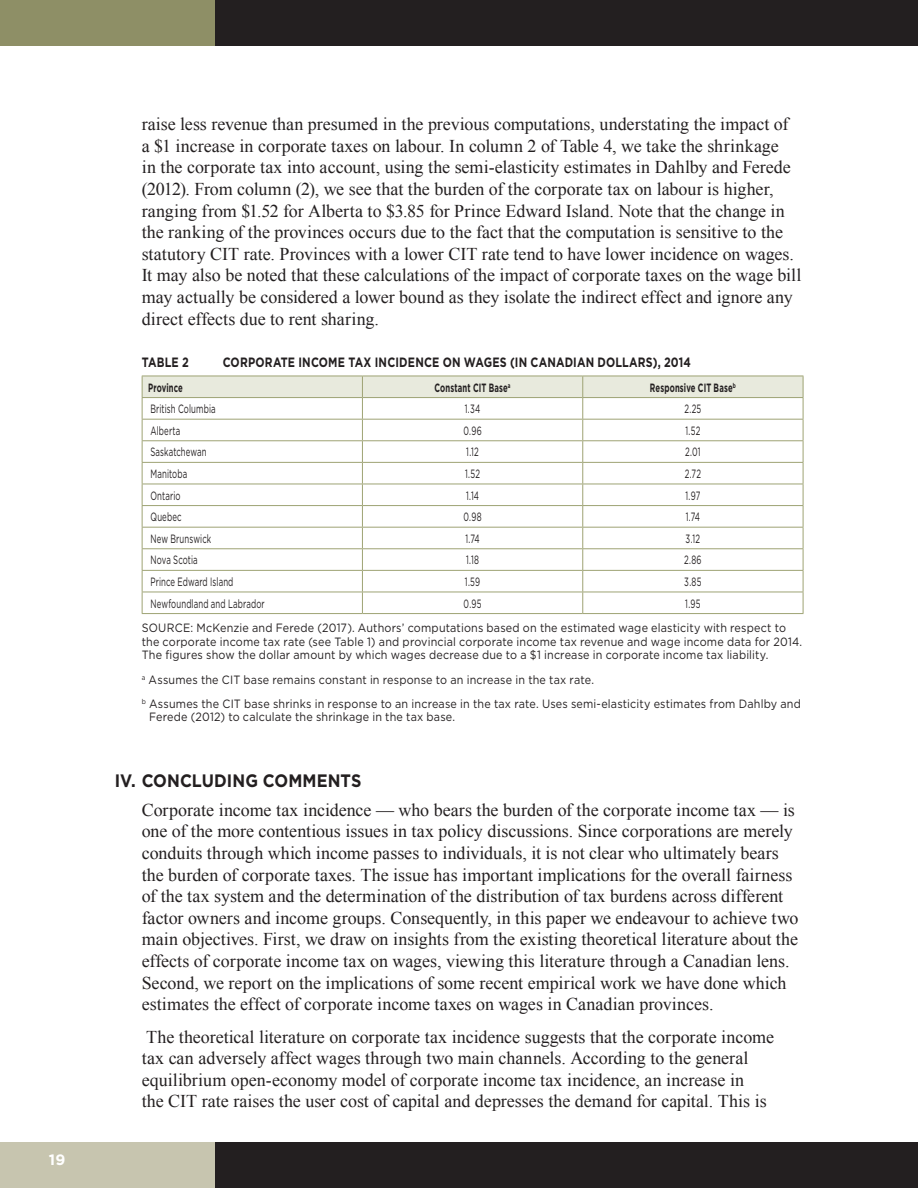
<style>
.page{position:relative;width:918px;height:1188px;background:#fff}
.page>*{position:absolute;margin:0;border:0;box-sizing:border-box;transform-origin:0 0}
.Body{font:18px/21.6px "Times New Roman";color:#231f20}
.Heading_1{font:700 18px "Gotham";letter-spacing:.005em;color:#231f20;scale:.9 1}
.t1{font:700 15px "Gotham";color:#fff}
.Table_Heading{font:700 13.5px "Gotham";letter-spacing:.015em;color:#231f20;scale:.8 1}
.Table_Source{font:12px/13.5px "Gotham";letter-spacing:.015em;color:#231f20;scale:.9 1}
.Body__SPP_Table{font:12px "Gotham";letter-spacing:.015em;color:#231f20;scale:.65 1}
.Body_Centered__SPP_T{font:12px "Gotham";letter-spacing:.015em;color:#231f20;scale:.65 1}
.Header_Row_Centered{font:700 12px "Gotham";letter-spacing:.02em;color:#231f20;scale:.64 1}
.Header_Row__SPP_Pape{font:700 12px "Gotham";letter-spacing:.015em;color:#231f20;scale:.64 1}
</style>
<div class="page">
<div style="left:0;top:1143px;width:215px;height:45px;background:#c7c5af"></div>
<div style="left:0;top:0;width:215px;height:45px;background:#8e8f66"></div>
<div style="left:215px;top:1143px;width:703px;height:45px;background:#231f20"></div>
<div style="left:215px;top:0;width:703px;height:45px;background:#231f20"></div>
<svg style="left:142px;top:376px;width:662px;height:237px"></svg>
<hr style="left:142px;top:613px;width:220px;height:1px;background:#9ea374">
<hr style="left:362px;top:613px;width:221px;height:1px;background:#9ea374">
<hr style="left:583px;top:613px;width:220px;height:1px;background:#9ea374">
<p class="t1" style="left:49px;top:1150px;width:18px">19</p>
<p class="Body" style="left:142px;top:113px;width:661px">raise less revenue than presumed in the previous computations, understating the impact of<br>a $1 increase in corporate taxes on labour. In column 2 of Table 4, we take the shrinkage<br>in the corporate tax into account, using the semi-elasticity estimates in Dahlby and Ferede (2012). From column (2), we see that the burden of the corporate tax on labour is higher, ranging from $1.52 for Alberta to $3.85 for Prince Edward Island. Note that the change in the ranking of the provinces occurs due to the fact that the computation is sensitive to the statutory CIT rate. Provinces with a lower CIT rate tend to have lower incidence on wages.<br>It may also be noted that these calculations of the impact of corporate taxes on the wage bill may actually be considered a lower bound as they isolate the indirect effect and ignore any direct effects due to rent sharing.</p>
<p class="Table_Heading" style="left:142px;top:353px;width:60px">TABLE 2</p>
<p class="Table_Heading" style="left:223px;top:353px;width:587px">CORPORATE INCOME TAX INCIDENCE ON WAGES (IN CANADIAN DOLLARS), 2014</p>
<p class="Header_Row__SPP_Pape" style="left:148px;top:379px;width:56px">Province</p>
<p class="Header_Row_Centered" style="left:435px;top:379px;width:120px">Constant CIT Base<sup>a</sup></p>
<p class="Header_Row_Centered" style="left:650px;top:379px;width:136px">Responsive CIT Base<sup>b</sup></p>
<p class="Body__SPP_Table" style="left:150px;top:401px;width:102px">British Columbia</p>
<p class="Body_Centered__SPP_T" style="left:465px;top:401px;width:26px">1.34</p>
<p class="Body_Centered__SPP_T" style="left:684px;top:401px;width:28px">2.25</p>
<p class="Body__SPP_Table" style="left:150px;top:423px;width:47px">Alberta</p>
<p class="Body_Centered__SPP_T" style="left:463px;top:423px;width:30px">0.96</p>
<p class="Body_Centered__SPP_T" style="left:685px;top:423px;width:24px">1.52</p>
<p class="Body__SPP_Table" style="left:150px;top:444px;width:88px">Saskatchewan</p>
<p class="Body_Centered__SPP_T" style="left:466px;top:444px;width:21px">1.12</p>
<p class="Body_Centered__SPP_T" style="left:685px;top:444px;width:25px">2.01</p>
<p class="Body__SPP_Table" style="left:150px;top:466px;width:58px">Manitoba</p>
<p class="Body_Centered__SPP_T" style="left:465px;top:466px;width:24px">1.52</p>
<p class="Body_Centered__SPP_T" style="left:685px;top:466px;width:27px">2.72</p>
<p class="Body__SPP_Table" style="left:150px;top:488px;width:48px">Ontario</p>
<p class="Body_Centered__SPP_T" style="left:466px;top:488px;width:22px">1.14</p>
<p class="Body_Centered__SPP_T" style="left:685px;top:488px;width:24px">1.97</p>
<p class="Body__SPP_Table" style="left:150px;top:509px;width:49px">Quebec</p>
<p class="Body_Centered__SPP_T" style="left:464px;top:509px;width:29px">0.98</p>
<p class="Body_Centered__SPP_T" style="left:686px;top:509px;width:24px">1.74</p>
<p class="Body__SPP_Table" style="left:150px;top:531px;width:95px">New Brunswick</p>
<p class="Body_Centered__SPP_T" style="left:465px;top:531px;width:24px">1.74</p>
<p class="Body_Centered__SPP_T" style="left:686px;top:531px;width:24px">3.12</p>
<p class="Body__SPP_Table" style="left:150px;top:552px;width:74px">Nova Scotia</p>
<p class="Body_Centered__SPP_T" style="left:466px;top:552px;width:21px">1.18</p>
<p class="Body_Centered__SPP_T" style="left:684px;top:552px;width:28px">2.86</p>
<p class="Body__SPP_Table" style="left:150px;top:574px;width:129px">Prince Edward Island</p>
<p class="Body_Centered__SPP_T" style="left:465px;top:574px;width:25px">1.59</p>
<p class="Body_Centered__SPP_T" style="left:684px;top:574px;width:28px">3.85</p>
<p class="Body__SPP_Table" style="left:150px;top:596px;width:177px">Newfoundland and Labrador</p>
<p class="Body_Centered__SPP_T" style="left:464px;top:596px;width:29px">0.95</p>
<p class="Body_Centered__SPP_T" style="left:685px;top:596px;width:25px">1.95</p>
<p class="Table_Source" style="left:142px;top:621px;width:735px">SOURCE: McKenzie and Ferede (2017). Authors’ computations based on the estimated wage elasticity with respect to the corporate income tax rate (see Table 1) and provincial corporate income tax revenue and wage income data for 2014.<br>The figures show the dollar amount by which wages decrease due to a $1 increase in corporate income tax liability.</p>
<p class="Table_Source" style="left:142px;top:672px;width:504px"><sup>a</sup> Assumes the CIT base remains constant in response to an increase in the tax rate.</p>
<p class="Table_Source" style="left:149px;top:697px;width:726px;text-indent:-7px"><sup>b</sup> Assumes the CIT base shrinks in response to an increase in the tax rate. Uses semi-elasticity estimates from Dahlby and<br>Ferede (2012) to calculate the shrinkage in the tax base.</p>
<p class="Heading_1" style="left:115px;top:769px;width:276px">IV. CONCLUDING COMMENTS</p>
<p class="Body" style="left:142px;top:799px;width:658px">Corporate income tax incidence — who bears the burden of the corporate income tax — is one of the more contentious issues in tax policy discussions. Since corporations are merely conduits through which income passes to individuals, it is not clear who ultimately bears the burden of corporate taxes. The issue has important implications for the overall fairness of the tax system and the determination of the distribution of tax burdens across different factor owners and income groups. Consequently, in this paper we endeavour to achieve two main objectives. First, we draw on insights from the existing theoretical literature about the effects of corporate income tax on wages, viewing this literature through a Canadian lens.<br>Second, we report on the implications of some recent empirical work we have done which estimates the effect of corporate income taxes on wages in Canadian provinces.</p>
<p class="Body" style="left:142px;top:1026px;width:634px">The theoretical literature on corporate tax incidence suggests that the corporate income tax can adversely affect wages through two main channels. According to the general equilibrium open-economy model of corporate income tax incidence, an increase in<br>the CIT rate raises the user cost of capital and depresses the demand for capital. This is</p>
</div>
